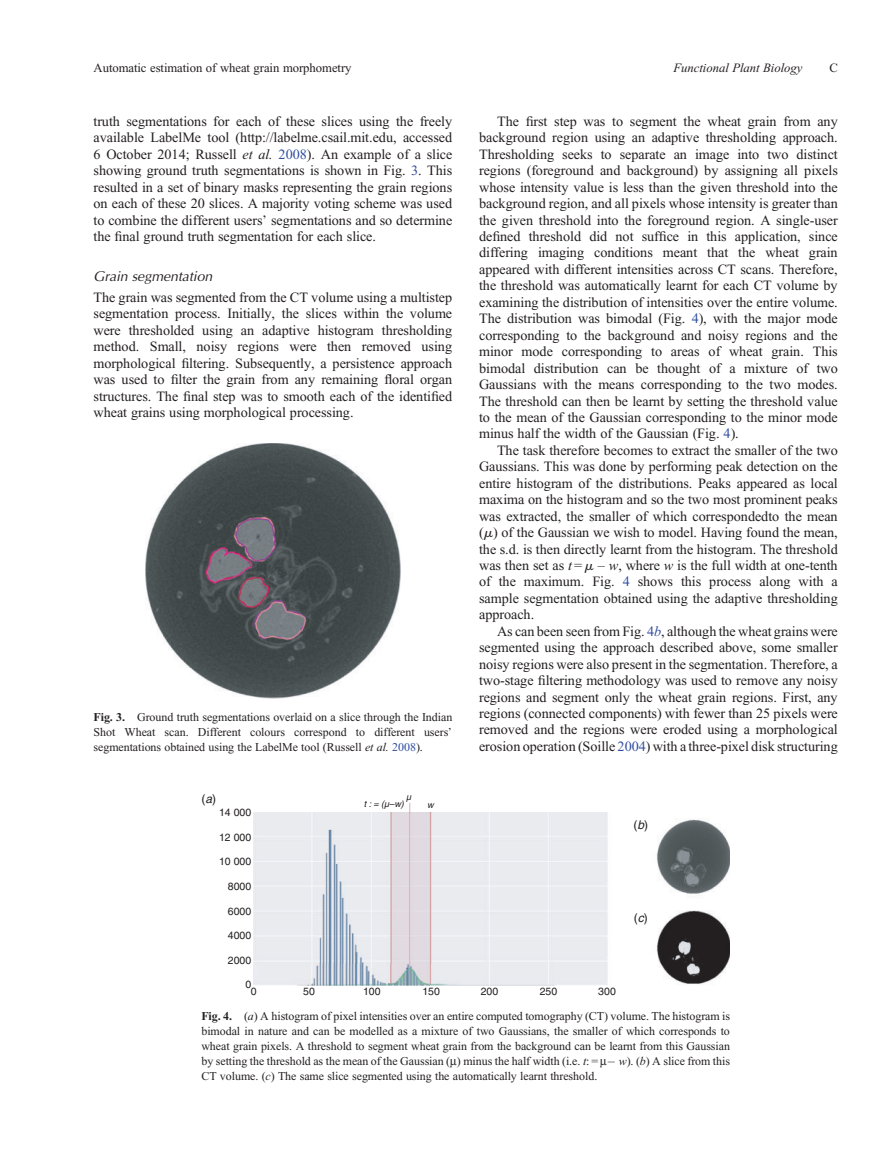
<style>
.page{position:relative;width:893px;height:1170px;background:#fff}
.page>*{position:absolute;margin:0;border:0;box-sizing:border-box;transform-origin:0 0}
.t1{font:14.25px/16.5px "Times New Roman";color:#231f20;text-align:justify}
.t2{font:italic 14.25px "Optima";color:#231f20}
.t3{font:12.75px "Times New Roman";color:#231f20}
.t4{font:italic 12.75px "Times New Roman";color:#231f20}
.t5{font:12px/15px "Times New Roman";color:#231f20;text-align:justify}
.t6{font:12px "Helvetica";color:#231f20}
.t7{font:10.5px "Helvetica";color:#231f20}
.t8{font:italic 9px "Helvetica";color:#231f20}
.s1{font-style:italic}
.s2{color:#2f4ea1}
.s3{font-family:"Adv TIR"}
.s4{font-family:"Times New Roman PS+fb"}
.s5{font-weight:700}
.s6{font-family:"Adv P3 E2 F88"}
.s7{font-style:inherit}
.s8{font-style:italic;color:#2f4ea1}
</style>
<div class="page">
<img style="left:145px;top:444px;width:255px;height:254px">
<img style="left:254px;top:812px;width:476px;height:173px">
<p class="t3" style="left:94px;top:63px;width:259px">Automatic estimation of wheat grain morphometry</p>
<p class="t4" style="left:674px;top:63px;width:130px">Functional Plant Biology</p>
<p class="t3" style="left:829px;top:63px;width:10px">C</p>
<p class="t1" style="left:94px;top:114px;width:360px">truth segmentations for each of these slices using the freely available LabelMe tool (http://labelme.csail.mit.edu, accessed 6 October 2014; Russell <span class="s1">et al.</span> <span class="s2">2008</span>). An example of a slice showing ground truth segmentations is shown in Fig. <span class="s2">3</span>. This resulted in a set of binary masks representing the grain regions on each of these 20 slices. A majority voting scheme was used to combine the different users<span class="s3">’</span> segmentations and so determine the <span class="s4">fi</span>nal ground truth segmentation for each slice.</p>
<p class="t2" style="left:94px;top:270px;width:120px">Grain segmentation</p>
<p class="t1" style="left:94px;top:290px;width:360px">The grain was segmented from the CT volume using a multistep segmentation process. Initially, the slices within the volume were thresholded using an adaptive histogram thresholding method. Small, noisy regions were then removed using morphological <span class="s4">fi</span>ltering. Subsequently, a persistence approach was used to <span class="s4">fi</span>lter the grain from any remaining <span class="s4">fl</span>oral organ structures. The <span class="s4">fi</span>nal step was to smooth each of the identi<span class="s4">fi</span>ed wheat grains using morphological processing.</p>
<p class="t5" style="left:94px;top:710px;width:360px"><span class="s5">Fig. 3.</span> Ground truth segmentations overlaid on a slice through the Indian Shot Wheat scan. Different colours correspond to different users<span class="s3">’ </span>segmentations obtained using the LabelMe tool (Russell <span class="s1">et al.</span> <span class="s2">2008</span>).</p>
<p class="t6" style="left:201px;top:794px;width:16px">(<span class="s1">a</span>)</p>
<p class="t7" style="left:219px;top:808px;width:34px">14 000</p>
<p class="t7" style="left:219px;top:833px;width:34px">12 000</p>
<p class="t7" style="left:219px;top:857px;width:34px">10 000</p>
<p class="t7" style="left:228px;top:882px;width:25px">8000</p>
<p class="t7" style="left:228px;top:907px;width:25px">6000</p>
<p class="t7" style="left:228px;top:931px;width:25px">4000</p>
<p class="t7" style="left:228px;top:956px;width:25px">2000</p>
<p class="t8" style="left:406px;top:793px;width:7px">µ</p>
<p class="t8" style="left:364px;top:800px;width:41px">t : = (µ–w)</p>
<p class="t8" style="left:427px;top:801px;width:8px">w</p>
<p class="t1" style="left:479px;top:114px;width:360px;text-indent:18px">The <span class="s4">fi</span>rst step was to segment the wheat grain from any background region using an adaptive thresholding approach.<br>Thresholding seeks to separate an image into two distinct regions (foreground and background) by assigning all pixels whose intensity value is less than the given threshold into the background region, and all pixels whose intensity is greater than the given threshold into the foreground region. A single-user de<span class="s4">fi</span>ned threshold did not suf<span class="s4">fi</span>ce in this application, since differing imaging conditions meant that the wheat grain appeared with different intensities across CT scans. Therefore, the threshold was automatically learnt for each CT volume by examining the distribution of intensities over the entire volume.<br>The distribution was bimodal (Fig. <span class="s2">4</span>), with the major mode corresponding to the background and noisy regions and the minor mode corresponding to areas of wheat grain. This bimodal distribution can be thought of a mixture of two Gaussians with the means corresponding to the two modes.<br>The threshold can then be learnt by setting the threshold value to the mean of the Gaussian corresponding to the minor mode minus half the width of the Gaussian (Fig. <span class="s2">4</span>).</p>
<p class="t1" style="left:479px;top:443px;width:360px;text-indent:18px">The task therefore becomes to extract the smaller of the two Gaussians. This was done by performing peak detection on the entire histogram of the distributions. Peaks appeared as local maxima on the histogram and so the two most prominent peaks was extracted, the smaller of which correspondedto the mean (<span class="s6">m</span>) of the Gaussian we wish to model. Having found the mean, the s.d. is then directly learnt from the histogram. The threshold was then set as <span class="s1">t</span> = <span class="s6">m</span> <span class="s7">–</span> <span class="s1">w</span>, where <span class="s1">w</span> is the full width at one-tenth of the maximum. Fig. <span class="s2">4</span> shows this process along with a sample segmentation obtained using the adaptive thresholding approach.</p>
<p class="t1" style="left:479px;top:624px;width:360px;text-indent:18px">As can been seen from Fig. <span class="s2">4</span><span class="s8">b</span>, although the wheat grains were segmented using the approach described above, some smaller noisy regions were also present in the segmentation. Therefore, a two-stage <span class="s4">fi</span>ltering methodology was used to remove any noisy regions and segment only the wheat grain regions. First, any regions (connected components) with fewer than 25 pixels were removed and the regions were eroded using a morphological erosion operation (Soille <span class="s2">2004</span>) with a three-pixel disk structuring</p>
<p class="t6" style="left:633px;top:820px;width:16px">(<span class="s1">b</span>)</p>
<p class="t6" style="left:634px;top:913px;width:15px">(<span class="s1">c</span>)</p>
<p class="t7" style="left:245px;top:980px;width:7px">0</p>
<p class="t7" style="left:251px;top:987px;width:7px">0</p>
<p class="t7" style="left:303px;top:987px;width:13px">50</p>
<p class="t7" style="left:363px;top:987px;width:19px">100</p>
<p class="t7" style="left:422px;top:987px;width:19px">150</p>
<p class="t7" style="left:481px;top:987px;width:19px">200</p>
<p class="t7" style="left:540px;top:987px;width:19px">250</p>
<p class="t7" style="left:598px;top:987px;width:19px">300</p>
<p class="t5" style="left:201px;top:1009px;width:530px"><span class="s5">Fig. 4.</span> (<span class="s1">a</span>) A histogram of pixel intensities over an entire computed tomography (CT) volume. The histogram is bimodal in nature and can be modelled as a mixture of two Gaussians, the smaller of which corresponds to wheat grain pixels. A threshold to segment wheat grain from the background can be learnt from this Gaussian by setting the threshold as the mean of the Gaussian ( ) minus the half width (i.e. <span class="s1">t</span>: =</p>
<p class="t5" style="left:619px;top:1054px;width:113px"><span class="s1">w</span>). (<span class="s1">b</span>) A slice from this</p>
<p class="t5" style="left:201px;top:1069px;width:397px">CT volume. (<span class="s1">c</span>) The same slice segmented using the automatically learnt threshold.</p>
</div>
